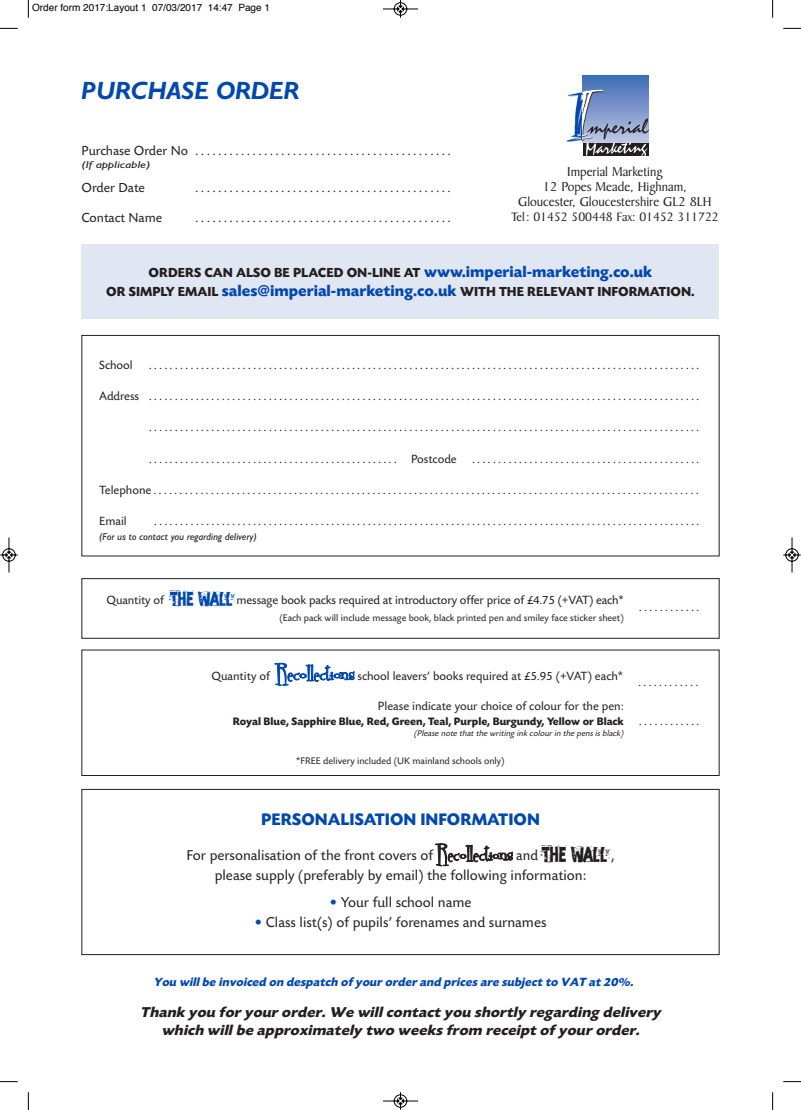
<style>
.page{position:relative;width:801px;height:1110px;background:#fff}
.page>*{position:absolute;margin:0;border:0;box-sizing:border-box;transform-origin:0 0}
.t1{font:italic 700 25px "Humanist 521 BT";color:#0048ac}
.t2{font:700 17.5px "Today SB";color:#0048ac}
.t3{font:15px/20px "Today SB";color:#231f20;text-align:center}
.t4{font:italic 700 15px/17.5px "Today SB";color:#231f20;text-align:center;scale:1.05 1}
.t5{font:13.75px "Today SB";color:#231f20}
.t6{font:700 13.75px/18.8px "Today SB";color:#231f20;text-align:center}
.t7{font:13.75px/15px "Baker Signet BT";color:#231f20;text-align:center}
.t8{font:13.12px "Baker Signet BT";color:#231f20}
.t9{font:12.5px "Today SB";letter-spacing:-.005em;color:#231f20}
.t10{font:italic 700 12.5px "Today SB";color:#0048ac}
.t11{font:700 11.25px "Today SB";color:#231f20}
.t12{font:10px "Today SB";color:#231f20}
.t13{font:10px "Helvetica";color:#000}
.t14{font:italic 10px "Humanist 521 BT";color:#231f20}
.t15{font:italic 10px "Humanist 521 BT";color:#231f20;scale:1.3 1}
.t16{font:italic 8.75px "Today SB";color:#231f20}
.s1{font-size:16.25px;color:#0048ac}
.s2{font-family:"Zero&Zero Is";font-size:16.25px;color:#0048ac}
.s3{font-family:"Fontdinerdotcom";font-size:22.5px;color:#0048ac}
.s4{font-weight:400;font-size:12.5px}
.s5{font-family:"Fontdinerdotcom";font-size:22.5px}
.s6{font-family:"Zero&Zero Is";font-size:17.5px}
.s7{color:#0048ac}
</style>
<div class="page">
<div style="left:81px;top:788px;width:638px;height:166px;border:1px solid #231f20"></div>
<div style="left:81px;top:335px;width:638px;height:221px;border:1px solid #231f20"></div>
<div style="left:81px;top:244px;width:638px;height:75px;background:#e1e6f3"></div>
<div style="left:583px;top:142px;width:65px;height:14px;background:#231f20"></div>
<svg style="left:583px;top:76px;width:65px;height:42px;background:#6285c2"></svg>
<img style="left:566px;top:88px;width:20px;height:55px">
<img style="left:583px;top:88px;width:21px;height:54px">
<svg style="left:586px;top:118px;width:62px;height:38px"></svg>
<div style="left:81px;top:578px;width:638px;height:60px;border:1px solid #231f20"></div>
<svg style="left:28px;top:0;width:1px;height:18px"></svg>
<svg style="left:0;top:28px;width:18px;height:1px"></svg>
<svg style="left:772px;top:0;width:1px;height:18px"></svg>
<svg style="left:783px;top:28px;width:18px;height:1px"></svg>
<svg style="left:28px;top:1092px;width:1px;height:17px"></svg>
<svg style="left:772px;top:1092px;width:1px;height:17px"></svg>
<svg style="left:383px;top:0;width:35px;height:18px"></svg>
<svg style="left:383px;top:1092px;width:35px;height:17px"></svg>
<svg style="left:0;top:537px;width:18px;height:36px"></svg>
<svg style="left:783px;top:537px;width:18px;height:36px"></svg>
<p class="t13" style="left:32px;top:4px;width:239px">Order form 2017:Layout 1 07/03/2017 14:47 Page 1</p>
<h1 class="t1" style="left:81px;top:81px;width:219px">PURCHASE ORDER</h1>
<p class="t5" style="left:81px;top:142px;width:371px">Purchase Order No . . . . . . . . . . . . . . . . . . . . . . . . . . . . . . . . . . . . . . . . . . . . .</p>
<p class="t15" style="left:81px;top:161px;width:55px">(If applicable)</p>
<p class="t5" style="left:81px;top:179px;width:65px">Order Date</p>
<p class="t5" style="left:196px;top:179px;width:257px">. . . . . . . . . . . . . . . . . . . . . . . . . . . . . . . . . . . . . . . . . . . . .</p>
<p class="t5" style="left:81px;top:209px;width:82px">Contact Name</p>
<p class="t5" style="left:196px;top:209px;width:257px">. . . . . . . . . . . . . . . . . . . . . . . . . . . . . . . . . . . . . . . . . . . . .</p>
<p class="t7" style="left:518px;top:166px;width:195px">Imperial Marketing<br>12 Popes Meade, Highnam,<br>Gloucester, Gloucestershire GL2 8LH</p>
<p class="t8" style="left:511px;top:212px;width:209px">Tel: 01452 500448 Fax: 01452 311722</p>
<p class="t6" style="left:106px;top:263px;width:590px">ORDERS CAN ALSO BE PLACED ON-LINE AT <span class="s1">www.imperial-marketing.co.uk<br></span>OR SIMPLY EMAIL <span class="s1">sales@imperial-marketing.co.uk</span> WITH THE RELEVANT INFORMATION.</p>
<p class="t9" style="left:99px;top:357px;width:35px">School</p>
<p class="t9" style="left:149px;top:357px;width:551px">. . . . . . . . . . . . . . . . . . . . . . . . . . . . . . . . . . . . . . . . . . . . . . . . . . . . . . . . . . . . . . . . . . . . . . . . . . . . . . . . . . . . . . . . . . . . . . . . . . . . . . . . . .</p>
<p class="t9" style="left:99px;top:388px;width:601px">Address . . . . . . . . . . . . . . . . . . . . . . . . . . . . . . . . . . . . . . . . . . . . . . . . . . . . . . . . . . . . . . . . . . . . . . . . . . . . . . . . . . . . . . . . . . . . . . . . . . . . . . . . . .</p>
<p class="t9" style="left:149px;top:419px;width:551px">. . . . . . . . . . . . . . . . . . . . . . . . . . . . . . . . . . . . . . . . . . . . . . . . . . . . . . . . . . . . . . . . . . . . . . . . . . . . . . . . . . . . . . . . . . . . . . . . . . . . . . . . . .</p>
<p class="t9" style="left:149px;top:451px;width:551px">. . . . . . . . . . . . . . . . . . . . . . . . . . . . . . . . . . . . . . . . . . . . . . . . Postcode . . . . . . . . . . . . . . . . . . . . . . . . . . . . . . . . . . . . . . . . . . . .</p>
<p class="t9" style="left:99px;top:482px;width:601px">Telephone . . . . . . . . . . . . . . . . . . . . . . . . . . . . . . . . . . . . . . . . . . . . . . . . . . . . . . . . . . . . . . . . . . . . . . . . . . . . . . . . . . . . . . . . . . . . . . . . . . . . . . . . .</p>
<p class="t9" style="left:99px;top:513px;width:29px">Email</p>
<p class="t9" style="left:154px;top:513px;width:546px">. . . . . . . . . . . . . . . . . . . . . . . . . . . . . . . . . . . . . . . . . . . . . . . . . . . . . . . . . . . . . . . . . . . . . . . . . . . . . . . . . . . . . . . . . . . . . . . . . . . . . . . . .</p>
<p class="t14" style="left:99px;top:533px;width:159px">(For us to contact you regarding delivery)</p>
<p class="t9" style="left:107px;top:592px;width:519px">Quantity of <span class="s2">THE WALL</span> message book packs required at introductory offer price of £4.75 (+VAT) each*</p>
<p class="t12" style="left:279px;top:611px;width:346px">(Each pack will include message book, black printed pen and smiley face sticker sheet)</p>
<p class="t9" style="left:639px;top:598px;width:61px">. . . . . . . . . . . .</p>
<p class="t9" style="left:211px;top:668px;width:413px">Quantity of <span class="s3">Recollections</span> school leavers’ books required at £5.95 (+VAT) each*</p>
<p class="t9" style="left:638px;top:674px;width:61px">. . . . . . . . . . . .</p>
<p class="t9" style="left:378px;top:698px;width:247px">Please indicate your choice of colour for the pen:</p>
<p class="t11" style="left:233px;top:714px;width:468px">Royal Blue, Sapphire Blue, Red, Green, Teal, Purple, Burgundy, Yellow or Black <span class="s4">. . . . . . . . . . . .</span></p>
<p class="t16" style="left:414px;top:728px;width:211px">(Please note that the writing ink colour in the pens is black)</p>
<p class="t12" style="left:296px;top:754px;width:210px">*FREE delivery included (UK mainland schools only)</p>
<h2 class="t2" style="left:261px;top:808px;width:280px">PERSONALISATION INFORMATION</h2>
<p class="t3" style="left:186px;top:844px;width:430px">For personalisation of the front covers of <span class="s5">Recollections</span> and <span class="s6">THE WALL</span> , please supply (preferably by email) the following information:</p>
<p class="t3" style="left:329px;top:891px;width:144px"><span class="s7">•</span> Your full school name</p>
<p class="t3" style="left:254px;top:911px;width:293px"><span class="s7">•</span> Class list(s) of pupils’ forenames and surnames</p>
<p class="t10" style="left:153px;top:973px;width:483px">You will be invoiced on despatch of your order and prices are subject to VAT at 20%.</p>
<p class="t4" style="left:140px;top:1002px;width:497px">Thank you for your order. We will contact you shortly regarding delivery which will be approximately two weeks from receipt of your order.</p>
</div>
